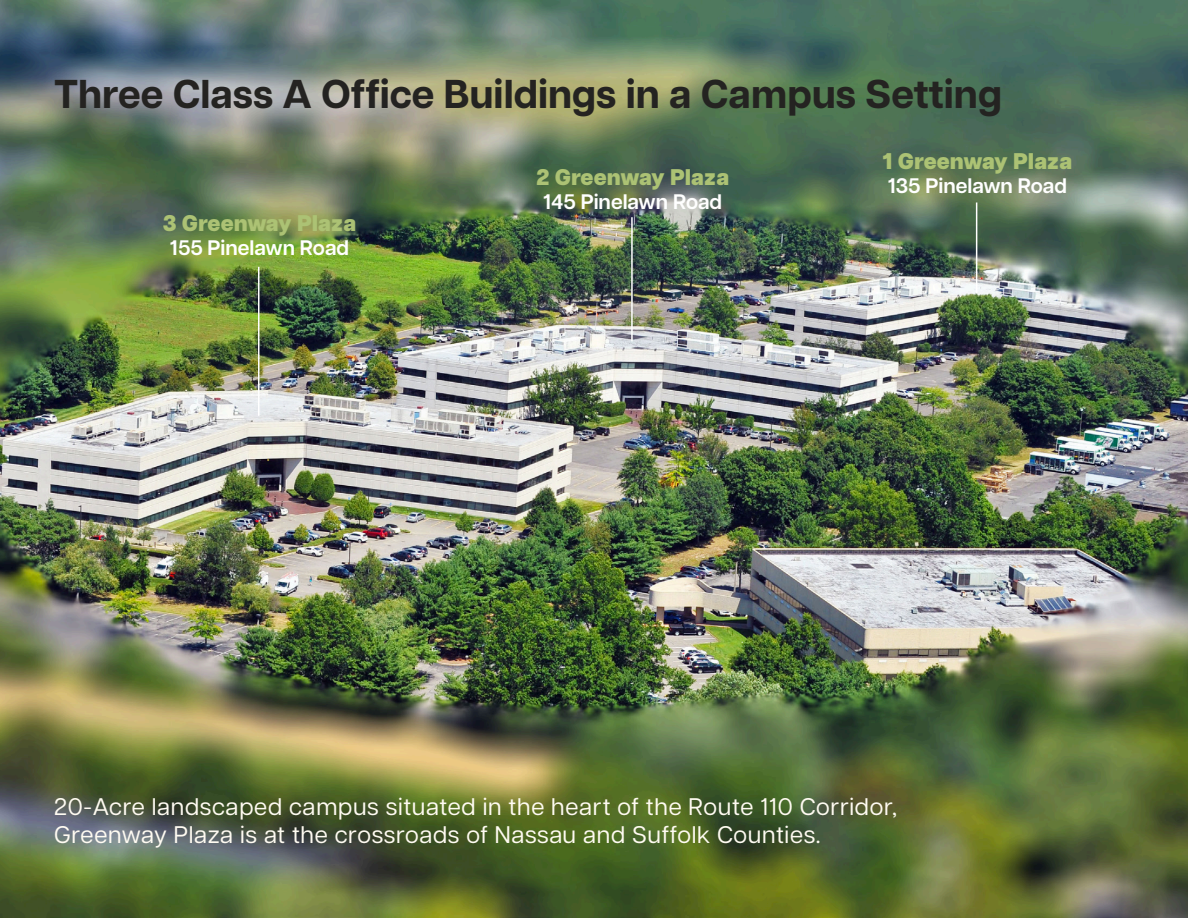
<style>
.page{position:relative;width:1188px;height:918px;background:#fff}
.page>*{position:absolute;margin:0;border:0;box-sizing:border-box;transform-origin:0 0}
.t1{font:700 40.2px "Articulat CF";color:#242321}
.t2{font:24px/27.8px "Articulat CF";letter-spacing:.03em;color:#fffbf2}
.t3{font:800 22.65px "Articulat CF";color:#acc274}
.t4{font:600 21px "Articulat CF";color:#fff}
</style>
<div class="page">
<img style="left:0;top:0;width:1188px;height:918px">
<hr style="left:258px;top:267px;width:2px;height:149px;background:#fff">
<hr style="left:631px;top:217px;width:2px;height:124px;background:#fff">
<hr style="left:976px;top:203px;width:1px;height:90px;background:#fff">
<p class="t1" style="left:54px;top:64px;width:950px">Three Class A Office Buildings in a Campus Setting</p>
<p class="t3" style="left:163px;top:206px;width:195px">3 Greenway Plaza</p>
<p class="t4" style="left:170px;top:232px;width:181px">155 Pinelawn Road</p>
<p class="t3" style="left:536px;top:160px;width:195px">2 Greenway Plaza</p>
<p class="t4" style="left:543px;top:186px;width:181px">145 Pinelawn Road</p>
<p class="t3" style="left:882px;top:144px;width:192px">1 Greenway Plaza</p>
<p class="t4" style="left:888px;top:170px;width:181px">135 Pinelawn Road</p>
<p class="t2" style="left:54px;top:791px;width:845px">20-Acre landscaped campus situated in the heart of the Route 110 Corridor,<br>Greenway Plaza is at the crossroads of Nassau and Suffolk Counties.</p>
</div>
